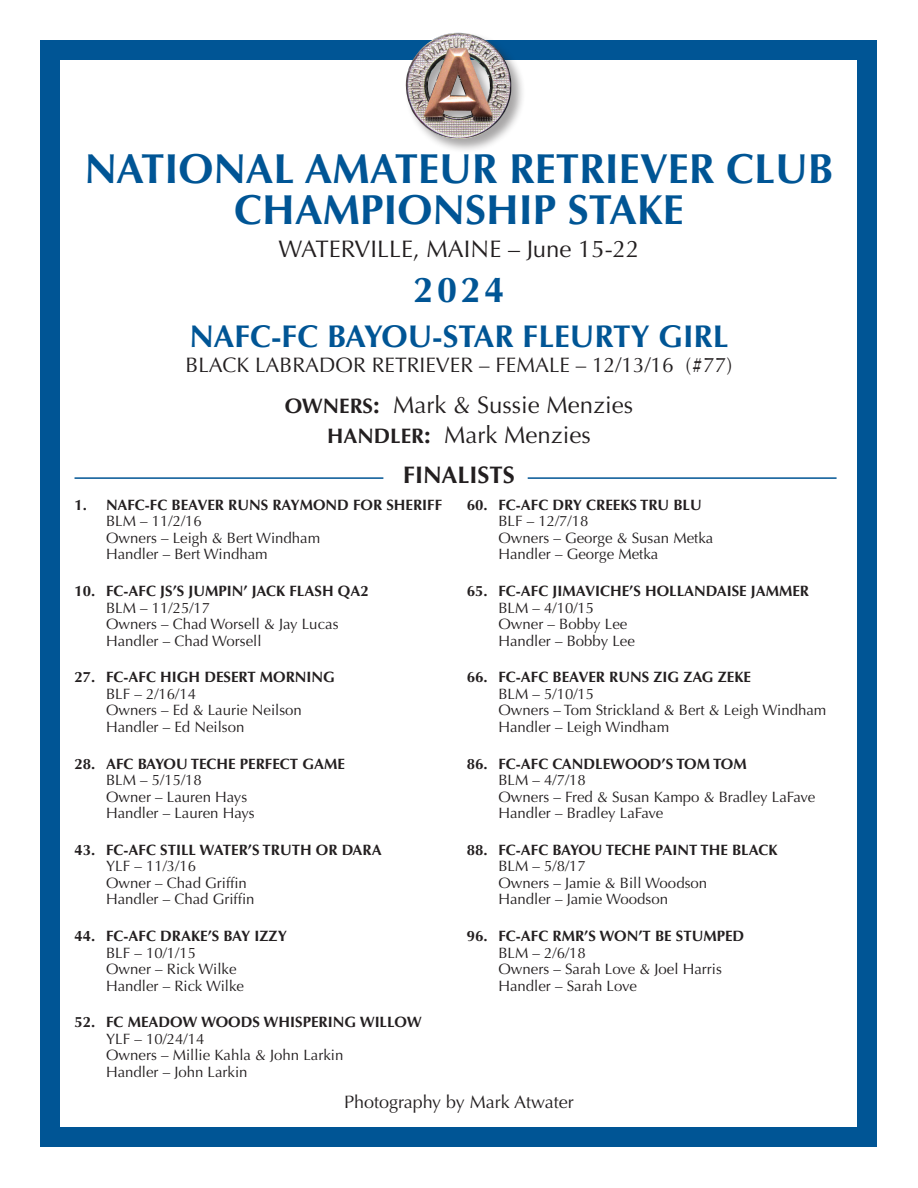
<style>
.page{position:relative;width:918px;height:1188px;background:#fff}
.page>*{position:absolute;margin:0;border:0;box-sizing:border-box;transform-origin:0 0}
.t1{font:700 42px "Optima";color:#005595}
.t2{font:700 36px "Optima";color:#005595}
.t3{font:700 31.5px "Optima";color:#005595}
.t4{font:24px "Optima";color:#231f20}
.t5{font:700 24px "Optima";color:#231f20}
.t6{font:21px "Optima";color:#231f20}
.t7{font:18px "Optima";color:#231f20}
.t8{font:15px "Optima";color:#231f20}
.Finalist{font:700 15px "Optima";color:#231f20}
.s1{font-weight:700;font-size:21px}
.s2{font-weight:700}
</style>
<div class="page">
<div style="left:40px;top:40px;width:838px;height:1108px;background:#005595"></div>
<div style="left:61px;top:61px;width:796px;height:1066px;background:#fff"></div>
<hr style="left:75px;top:477px;width:308px;height:2px;background:#005595">
<hr style="left:528px;top:477px;width:309px;height:2px;background:#005595">
<div style="left:405px;top:31px;width:121px;height:123px;background:#231f20;opacity:.4"></div>
<img style="left:406px;top:33px;width:105px;height:108px">
<p class="t1" style="left:84px;top:145px;width:751px">NATIONAL AMATEUR RETRIEVER CLUB</p>
<p class="t1" style="left:234px;top:185px;width:451px">CHAMPIONSHIP STAKE</p>
<p class="t4" style="left:278px;top:235px;width:363px">WATERVILLE, MAINE – June 15-22</p>
<p class="t2" style="left:414px;top:269px;width:92px">2024</p>
<p class="t3" style="left:189px;top:318px;width:541px">NAFC-FC BAYOU-STAR FLEURTY GIRL</p>
<p class="t6" style="left:186px;top:353px;width:548px">BLACK LABRADOR RETRIEVER – FEMALE – 12/13/16 (#77)</p>
<p class="t4" style="left:285px;top:391px;width:350px"><span class="s1">OWNERS</span><span class="s2">:</span> Mark &amp; Sussie Menzies</p>
<p class="t4" style="left:327px;top:421px;width:265px"><span class="s1">HANDLER</span><span class="s2">:</span> Mark Menzies</p>
<p class="t5" style="left:403px;top:461px;width:113px">FINALISTS</p>
<p class="Finalist" style="left:75px;top:496px;width:369px">1. NAFC-FC BEAVER RUNS RAYMOND FOR SHERIFF</p>
<p class="t8" style="left:106px;top:513px;width:97px">BLM – 11/2/16</p>
<p class="t8" style="left:106px;top:529px;width:216px">Owners – Leigh &amp; Bert Windham</p>
<p class="t8" style="left:106px;top:546px;width:163px">Handler – Bert Windham</p>
<p class="Finalist" style="left:75px;top:582px;width:296px">10. FC-AFC JS’S JUMPIN’ JACK FLASH QA2</p>
<p class="t8" style="left:106px;top:599px;width:106px">BLM – 11/25/17</p>
<p class="t8" style="left:106px;top:615px;width:234px">Owners – Chad Worsell &amp; Jay Lucas</p>
<p class="t8" style="left:106px;top:632px;width:157px">Handler – Chad Worsell</p>
<p class="Finalist" style="left:75px;top:669px;width:262px">27. FC-AFC HIGH DESERT MORNING</p>
<p class="t8" style="left:106px;top:685px;width:92px">BLF – 2/16/14</p>
<p class="t8" style="left:106px;top:702px;width:197px">Owners – Ed &amp; Laurie Neilson</p>
<p class="t8" style="left:106px;top:718px;width:140px">Handler – Ed Neilson</p>
<p class="Finalist" style="left:75px;top:755px;width:272px">28. AFC BAYOU TECHE PERFECT GAME</p>
<p class="t8" style="left:106px;top:771px;width:97px">BLM – 5/15/18</p>
<p class="t8" style="left:106px;top:788px;width:143px">Owner – Lauren Hays</p>
<p class="t8" style="left:106px;top:804px;width:150px">Handler – Lauren Hays</p>
<p class="Finalist" style="left:75px;top:841px;width:309px">43. FC-AFC STILL WATER’S TRUTH OR DARA</p>
<p class="t8" style="left:106px;top:858px;width:92px">YLF – 11/3/16</p>
<p class="t8" style="left:106px;top:874px;width:142px">Owner – Chad Griffin</p>
<p class="t8" style="left:106px;top:891px;width:150px">Handler – Chad Griffin</p>
<p class="Finalist" style="left:75px;top:927px;width:214px">44. FC-AFC DRAKE’S BAY IZZY</p>
<p class="t8" style="left:106px;top:944px;width:92px">BLF – 10/1/15</p>
<p class="t8" style="left:106px;top:960px;width:132px">Owner – Rick Wilke</p>
<p class="t8" style="left:106px;top:977px;width:140px">Handler – Rick Wilke</p>
<p class="Finalist" style="left:75px;top:1014px;width:349px">52. FC MEADOW WOODS WHISPERING WILLOW</p>
<p class="t8" style="left:106px;top:1030px;width:100px">YLF – 10/24/14</p>
<p class="t8" style="left:106px;top:1047px;width:239px">Owners – Millie Kahla &amp; John Larkin</p>
<p class="t8" style="left:106px;top:1063px;width:143px">Handler – John Larkin</p>
<p class="Finalist" style="left:467px;top:496px;width:236px">60. FC-AFC DRY CREEKS TRU BLU</p>
<p class="t8" style="left:498px;top:513px;width:92px">BLF – 12/7/18</p>
<p class="t8" style="left:498px;top:529px;width:217px">Owners – George &amp; Susan Metka</p>
<p class="t8" style="left:498px;top:546px;width:162px">Handler – George Metka</p>
<p class="Finalist" style="left:467px;top:582px;width:344px">65. FC-AFC JIMAVICHE’S HOLLANDAISE JAMMER</p>
<p class="t8" style="left:498px;top:599px;width:97px">BLM – 4/10/15</p>
<p class="t8" style="left:498px;top:615px;width:130px">Owner – Bobby Lee</p>
<p class="t8" style="left:498px;top:632px;width:138px">Handler – Bobby Lee</p>
<p class="Finalist" style="left:467px;top:669px;width:286px">66. FC-AFC BEAVER RUNS ZIG ZAG ZEKE</p>
<p class="t8" style="left:498px;top:685px;width:97px">BLM – 5/10/15</p>
<p class="t8" style="left:498px;top:702px;width:330px">Owners – Tom Strickland &amp; Bert &amp; Leigh Windham</p>
<p class="t8" style="left:498px;top:718px;width:172px">Handler – Leigh Windham</p>
<p class="Finalist" style="left:467px;top:755px;width:281px">86. FC-AFC CANDLEWOOD’S TOM TOM</p>
<p class="t8" style="left:498px;top:771px;width:89px">BLM – 4/7/18</p>
<p class="t8" style="left:498px;top:788px;width:319px">Owners – Fred &amp; Susan Kampo &amp; Bradley LaFave</p>
<p class="t8" style="left:498px;top:804px;width:167px">Handler – Bradley LaFave</p>
<p class="Finalist" style="left:467px;top:841px;width:312px">88. FC-AFC BAYOU TECHE PAINT THE BLACK</p>
<p class="t8" style="left:498px;top:858px;width:89px">BLM – 5/8/17</p>
<p class="t8" style="left:498px;top:874px;width:210px">Owners – Jamie &amp; Bill Woodson</p>
<p class="t8" style="left:498px;top:891px;width:171px">Handler – Jamie Woodson</p>
<p class="Finalist" style="left:467px;top:927px;width:279px">96. FC-AFC RMR’S WON’T BE STUMPED</p>
<p class="t8" style="left:498px;top:944px;width:89px">BLM – 2/6/18</p>
<p class="t8" style="left:498px;top:960px;width:225px">Owners – Sarah Love &amp; Joel Harris</p>
<p class="t8" style="left:498px;top:977px;width:140px">Handler – Sarah Love</p>
<p class="t7" style="left:344px;top:1092px;width:231px">Photography by Mark Atwater</p>
</div>
